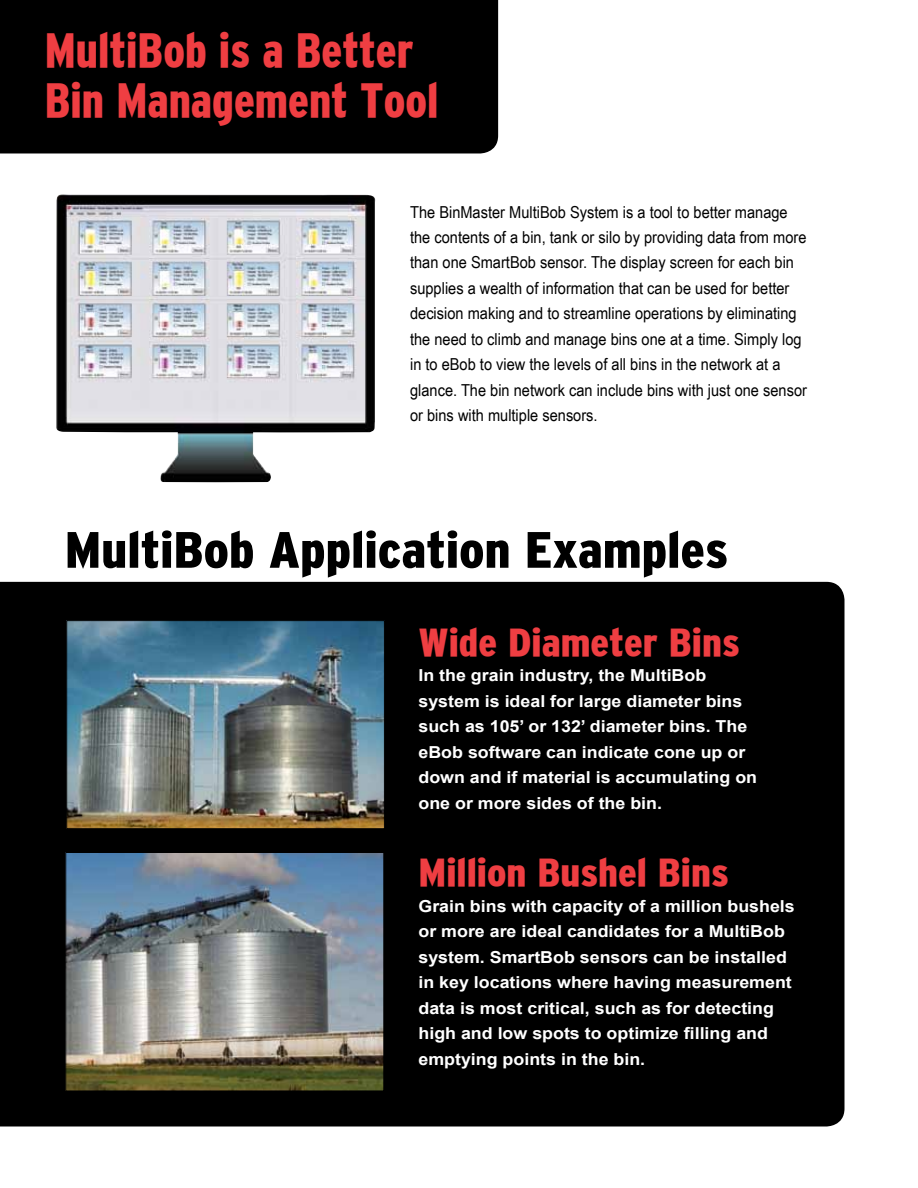
<style>
.page{position:relative;width:918px;height:1188px;background:#fff}
.page>*{position:absolute;margin:0;border:0;box-sizing:border-box;transform-origin:0 0}
.t1{font:900 condensed 51px "Interstate";color:#000;scale:1.08 1}
.t2{font:900 condensed 48px/49.5px "Interstate";color:#ef3e42}
.t3{font:900 condensed 39px "Interstate";color:#ef3e42;scale:1.08 1}
.t4{font:700 16.5px/25.5px "Arial";color:#fff;scale:1.08 1}
.t5{font:16.5px/25.5px "Arial Narrow";color:#000;scale:1.08 1}
.s1{color:#000}
</style>
<div class="page">
<div style="left:0;top:0;width:498px;height:153px;background:#000"></div>
<div style="left:0;top:582px;width:844px;height:545px;background:#000"></div>
<img style="left:67px;top:854px;width:315px;height:235px">
<div style="left:65px;top:852px;width:319px;height:239px;border:1px solid #000"></div>
<img style="left:68px;top:622px;width:315px;height:205px">
<div style="left:66px;top:620px;width:319px;height:209px;border:1px solid #000"></div>
<img style="left:56px;top:194px;width:320px;height:288px">
<h2 class="t2" style="left:45px;top:26px;width:395px">MultiBob is a Better<br>Bin Management Tool</h2>
<p class="t5" style="left:410px;top:198px;width:369px">The BinMaster MultiBob System is a tool to better manage the contents of a bin, tank or silo by providing data from more than one SmartBob sensor. The display screen for each bin supplies a wealth of information that can be used for better decision making and to streamline operations by eliminating the need to climb and manage bins one at a time. Simply log in to eBob to view the levels of all bins in the network at a glance. The bin network can include bins with just one sensor or bins with multiple sensors.</p>
<h1 class="t1" style="left:65px;top:522px;width:616px">MultiBob Application Examples</h1>
<h3 class="t3" style="left:418px;top:620px;width:299px">Wide Diameter Bins</h3>
<p class="t4" style="left:418px;top:663px;width:315px">In the grain industry, the MultiBob system is ideal for large diameter bins such as 105’ or 132’ diameter bins. The eBob software can indicate cone up or down and if material is accumulating on one or more sides of the bin.</p>
<h3 class="t3" style="left:418px;top:851px;width:289px">Million Bushel Bins</h3>
<p class="t4" style="left:418px;top:894px;width:350px">Grain bins with capacity of a million bushels or more are ideal candidates for a MultiBob system. SmartBob sensors can be installed in key locations where having measurement data is most critical, such as for detecting high and low spots to optimize filling and emptying points in the bin.<span class="s1">.</span></p>
</div>
